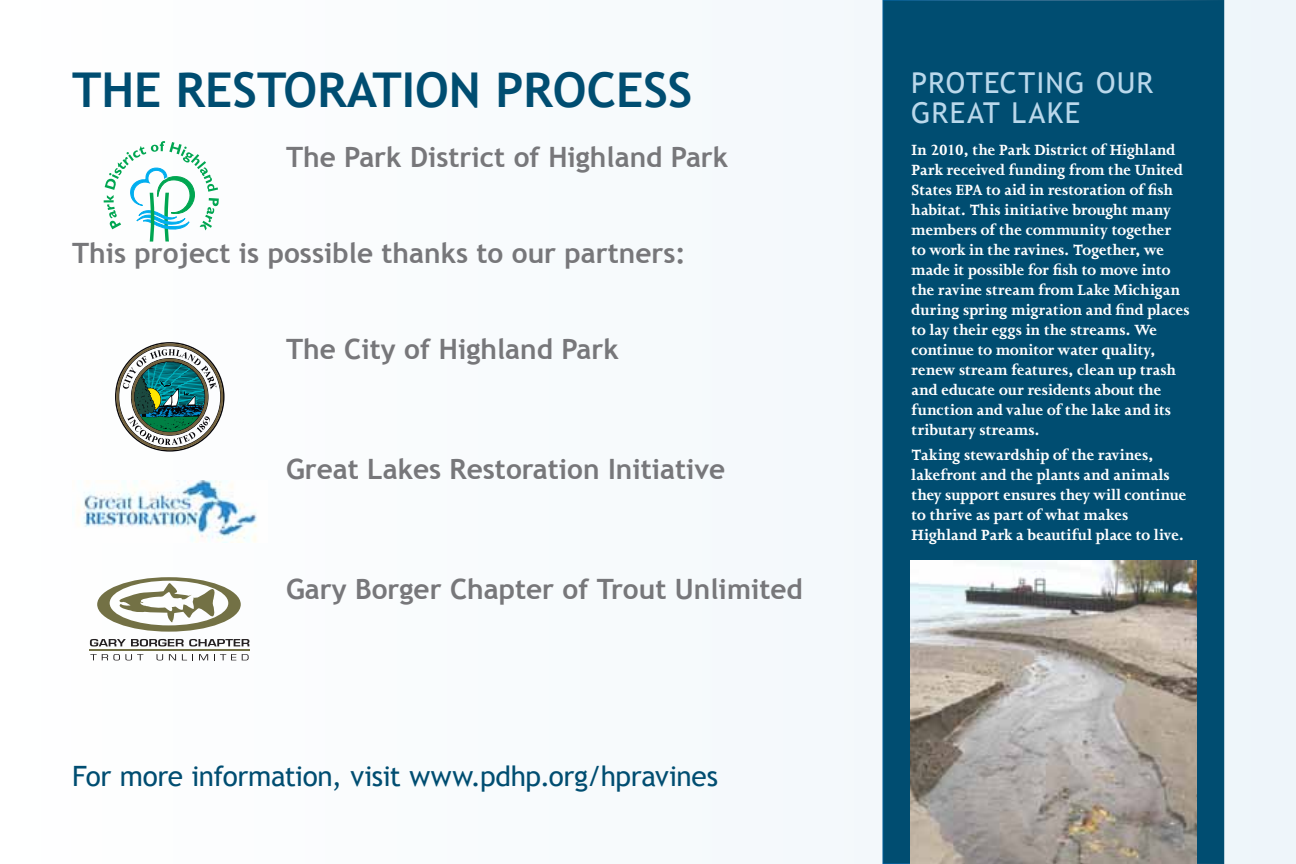
<style>
.page{position:relative;width:1296px;height:864px;background:#f8fbfd}
.page>*{position:absolute;margin:0;border:0;box-sizing:border-box;transform-origin:0 0}
.t1{font:700 48px "Trebuchet MS";color:#004d71}
.t2{font:28.8px/29.4px "Trebuchet MS";letter-spacing:.045em;color:#bad8eb}
.t3{font:700 28px "Trebuchet MS";color:#77777a}
.t4{font:28px "Trebuchet MS";letter-spacing:-.015em;color:#004d71}
.t5{font:700 17px/20px "Joanna MT Std";letter-spacing:-.005em;color:#fff}
</style>
<div class="page">
<img style="left:84px;top:481px;width:173px;height:61px">
<svg style="left:90px;top:654px;width:53px;height:6px"></svg>
<svg style="left:157px;top:654px;width:6px;height:6px"></svg>
<svg style="left:169px;top:654px;width:7px;height:6px"></svg>
<svg style="left:182px;top:654px;width:11px;height:6px"></svg>
<svg style="left:199px;top:654px;width:9px;height:6px"></svg>
<svg style="left:214px;top:654px;width:22px;height:6px"></svg>
<svg style="left:242px;top:654px;width:7px;height:6px"></svg>
<svg style="left:97px;top:577px;width:144px;height:55px"></svg>
<svg style="left:90px;top:639px;width:159px;height:8px"></svg>
<hr style="left:90px;top:649px;width:160px;height:2px;background:#737145">
<svg style="left:115px;top:342px;width:110px;height:110px"></svg>
<svg style="left:104px;top:141px;width:115px;height:100px"></svg>
<div style="left:883px;top:0;width:341px;height:864px;background:#004d71"></div>
<img style="left:910px;top:560px;width:287px;height:304px">
<h1 class="t1" style="left:72px;top:60px;width:622px">The restoration process</h1>
<h3 class="t3" style="left:286px;top:140px;width:444px">The Park District of Highland Park</h3>
<h3 class="t3" style="left:72px;top:236px;width:615px">This project is possible thanks to our partners:</h3>
<h3 class="t3" style="left:286px;top:332px;width:334px">The City of Highland Park</h3>
<h3 class="t3" style="left:286px;top:452px;width:441px">Great Lakes Restoration Initiative</h3>
<h3 class="t3" style="left:286px;top:572px;width:518px">Gary Borger Chapter of Trout Unlimited</h3>
<h3 class="t4" style="left:72px;top:760px;width:648px">For more information, visit www.pdhp.org/hpravines</h3>
<h2 class="t2" style="left:911px;top:69px;width:244px">PROTECTING OUR<br>GREAT LAKE</h2>
<p class="t5" style="left:912px;top:140px;width:280px">In 2010, the Park District of Highland Park received funding from the United States EPA to aid in restoration of fish habitat. This initiative brought many members of the community together to work in the ravines. Together, we made it possible for fish to move into the ravine stream from Lake Michigan during spring migration and find places to lay their eggs in the streams. We continue to monitor water quality, renew stream features, clean up trash and educate our residents about the function and value of the lake and its tributary streams.</p>
<p class="t5" style="left:912px;top:445px;width:277px">Taking stewardship of the ravines, lakefront and the plants and animals they support ensures they will continue to thrive as part of what makes Highland Park a beautiful place to live.</p>
</div>
